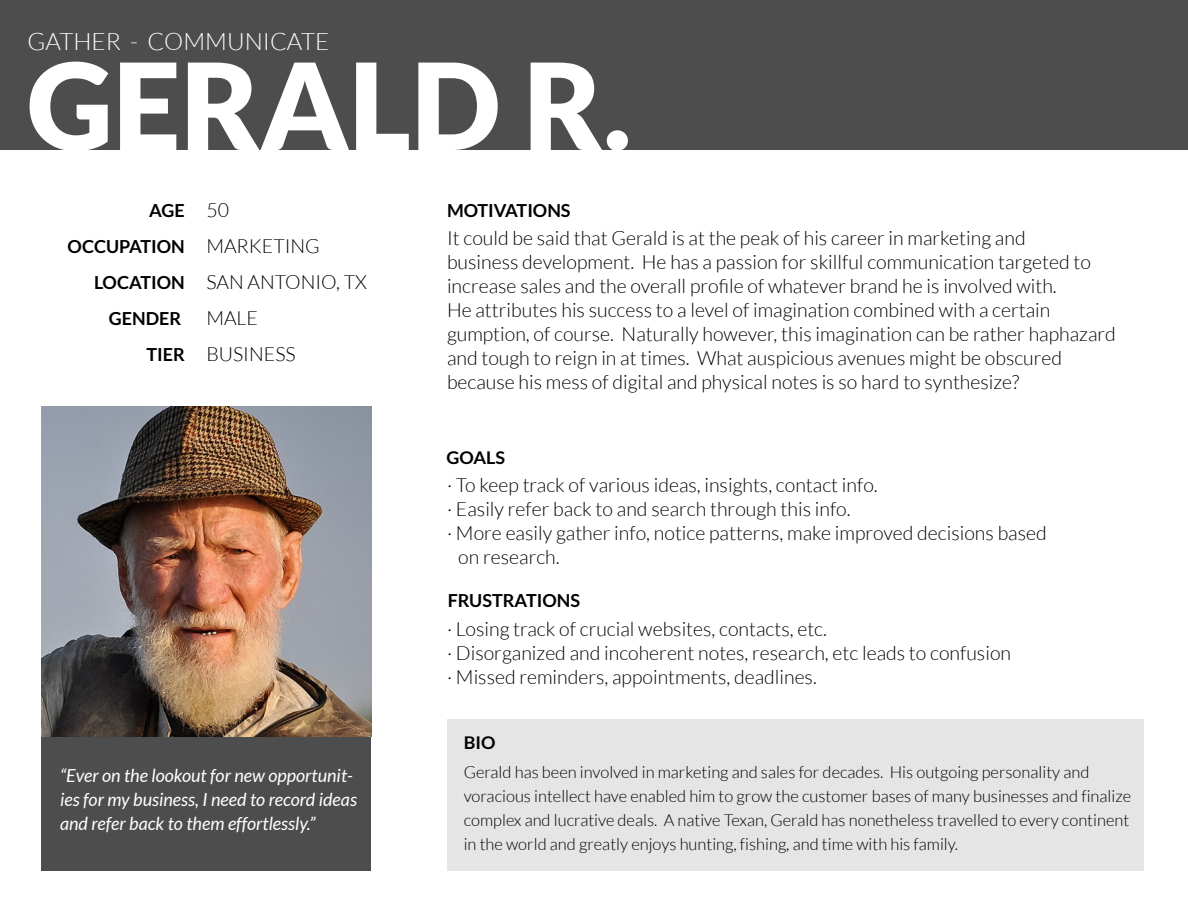
<style>
.page{position:relative;width:1188px;height:918px;background:#fff}
.page>*{position:absolute;margin:0;border:0;box-sizing:border-box;transform-origin:0 0}
.t1{font:900 120px "Lato";color:#fff}
.t2{font:300 24px "Lato";color:#fff}
.t3{font:300 19.5px/24px "Lato";color:#000}
.t4{font:italic 18px/24px "Lato";color:#fff}
.t5{font:700 18px/36px "Lato";color:#000;text-align:right}
.t6{font:700 17.55px "Lato";color:#000}
.t7{font:300 16.5px/24px "Lato";color:#000}
</style>
<div class="page">
<div style="left:0;top:0;width:1188px;height:150px;background:#4d4d4d"></div>
<div style="left:41px;top:737px;width:330px;height:134px;background:#4d4d4d"></div>
<div style="left:447px;top:719px;width:696px;height:152px;background:#e5e5e5"></div>
<img style="left:41px;top:407px;width:330px;height:330px">
<p class="t2" style="left:27px;top:29px;width:303px">GATHER - COMMUNICATE</p>
<h1 class="t1" style="left:27px;top:36px;width:606px">GERALD R.</h1>
<p class="t3" style="left:206px;top:192px;width:162px;line-height:36px">50<br>MARKETING<br>SAN ANTONIO, TX<br>MALE<br>BUSINESS</p>
<p class="t5" style="left:68px;top:192px;width:119px">AGE<br>OCCUPATION<br>LOCATION<br>GENDER<br>TIER</p>
<p class="t5" style="left:447px;top:192px;width:125px">MOTIVATIONS</p>
<p class="t3" style="left:447px;top:226px;width:670px">It could be said that Gerald is at the peak of his career in marketing and<br>business development. He has a passion for skillful communication targeted to increase sales and the overall profile of whatever brand he is involved with.<br>He attributes his success to a level of imagination combined with a certain gumption, of course. Naturally however, this imagination can be rather haphazard and tough to reign in at times. What auspicious avenues might be obscured because his mess of digital and physical notes is so hard to synthesize?</p>
<p class="t6" style="left:447px;top:447px;width:60px">GOALS</p>
<p class="t3" style="left:447px;top:473px;width:432px">· To keep track of various ideas, insights, contact info.</p>
<p class="t3" style="left:447px;top:497px;width:405px">· Easily refer back to and search through this info.</p>
<p class="t3" style="left:447px;top:521px;width:601px">· More easily gather info, notice patterns, make improved decisions based</p>
<p class="t3" style="left:458px;top:545px;width:103px">on research.</p>
<p class="t5" style="left:448px;top:582px;width:134px">FRUSTRATIONS</p>
<p class="t4" style="left:60px;top:764px;width:298px">“Ever on the lookout for new opportunit&shy;ies for my business, I need to record ideas and refer back to them effortlessly.”</p>
<p class="t3" style="left:447px;top:617px;width:566px">· Losing track of crucial websites, contacts, etc.<br>· Disorganized and incoherent notes, research, etc leads to confusion · Missed reminders, appointments, deadlines.</p>
<p class="t6" style="left:464px;top:733px;width:33px">BIO</p>
<p class="t7" style="left:464px;top:760px;width:669px">Gerald has been involved in marketing and sales for decades. His outgoing personality and voracious intellect have enabled him to grow the customer bases of many businesses and finalize complex and lucrative deals. A native Texan, Gerald has nonetheless travelled to every continent in the world and greatly enjoys hunting, fishing, and time with his family.</p>
</div>
